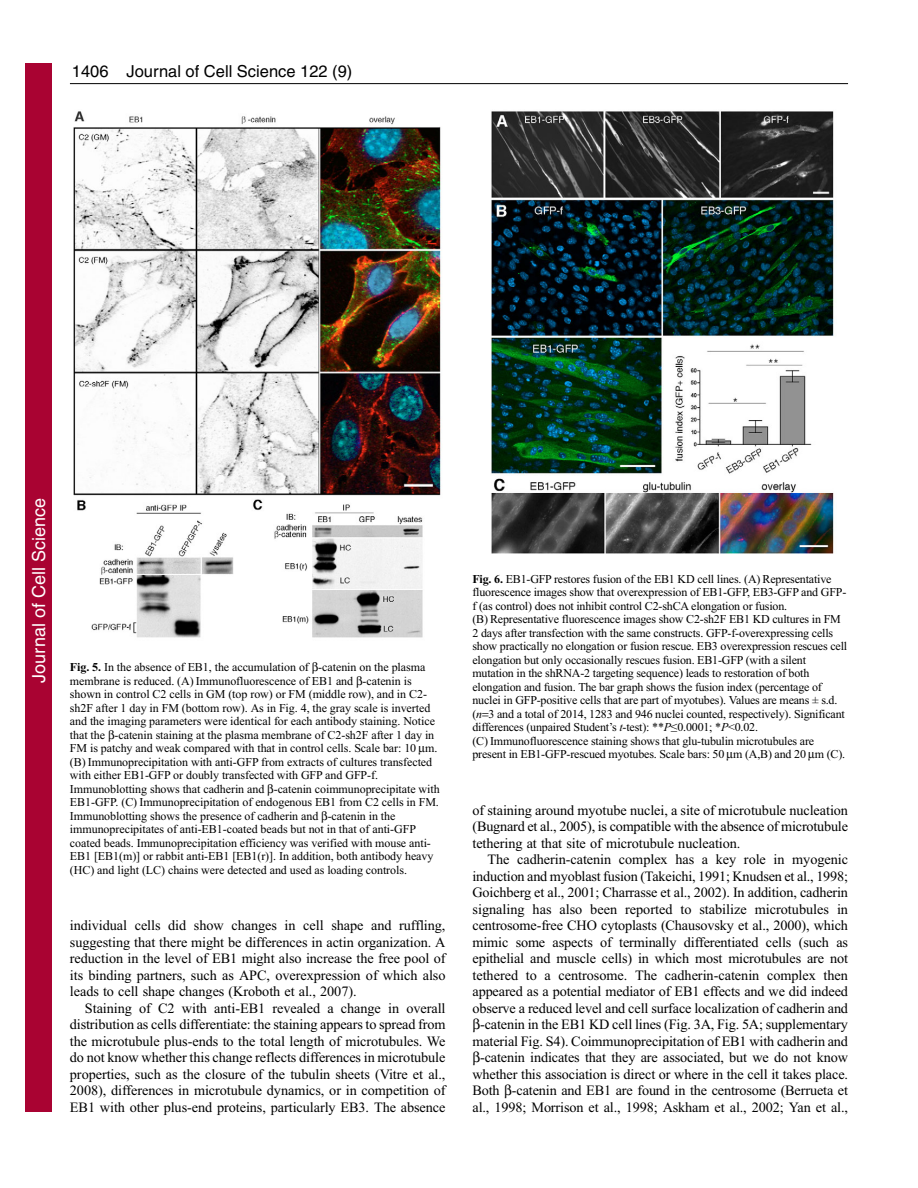
<style>
.page{position:relative;width:918px;height:1188px;background:#fff}
.page>*{position:absolute;margin:0;border:0;box-sizing:border-box;transform-origin:0 0}
.t1{font:18px "Helvetica";color:#fff}
.t2{font:16.5px "Helvetica";color:#000}
.t3{font:14.25px/16.5px "Times New Roman";letter-spacing:-.01em;color:#000;text-align:justify}
.t4{font:12px/13.5px "Times New Roman";letter-spacing:-.005em;color:#000}
.s1{font-weight:700}
.s2{font-style:italic}
</style>
<div class="page">
<hr style="left:70px;top:83px;width:778px;height:1px;background:#000">
<img style="left:73px;top:111px;width:368px;height:527px">
<img style="left:490px;top:111px;width:344px;height:443px">
<div style="left:26px;top:64px;width:26px;height:1048px;background:#a90332"></div>
<h2 class="t2" style="left:72px;top:65px;width:38px">1406</h2>
<h2 class="t2" style="left:127px;top:65px;width:227px">Journal of Cell Science 122 (9)</h2>
<h1 class="t1" style="left:28px;top:683px;width:186px;rotate:-90deg">Journal of Cell Science</h1>
<p class="t4" style="left:70px;top:662px;width:371px"><span class="s1">Fig. 5.</span> In the absence of EB1, the accumulation of -catenin on the plasma membrane is reduced. (A) Immunofluorescence of EB1 and -catenin is shown in control C2 cells in GM (top row) or FM (middle row), and in C2- sh2F after 1 day in FM (bottom row). As in Fig. 4, the gray scale is inverted and the imaging parameters were identical for each antibody staining. Notice that the -catenin staining at the plasma membrane of C2-sh2F after 1 day in FM is patchy and weak compared with that in control cells. Scale bar: 10 m. (B) Immunoprecipitation with anti-GFP from extracts of cultures transfected with either EB1-GFP or doubly transfected with GFP and GFP-f.<br>Immunoblotting shows that cadherin and -catenin coimmunoprecipitate with EB1-GFP. (C) Immunoprecipitation of endogenous EB1 from C2 cells in FM.<br>Immunoblotting shows the presence of cadherin and -catenin in the immunoprecipitates of anti-EB1-coated beads but not in that of anti-GFP coated beads. Immunoprecipitation efficiency was verified with mouse anti-EB1 [EB1(m)] or rabbit anti-EB1 [EB1(r)]. In addition, both antibody heavy (HC) and light (LC) chains were detected and used as loading controls.</p>
<p class="t3" style="left:70px;top:918px;width:377px">individual cells did show changes in cell shape and ruffling, suggesting that there might be differences in actin organization. A reduction in the level of EB1 might also increase the free pool of its binding partners, such as APC, overexpression of which also leads to cell shape changes (Kroboth et al., 2007).</p>
<p class="t3" style="left:70px;top:1001px;width:377px;text-indent:15px">Staining of C2 with anti-EB1 revealed a change in overall distribution as cells differentiate: the staining appears to spread from the microtubule plus-ends to the total length of microtubules. We do not know whether this change reflects differences in microtubule properties, such as the closure of the tubulin sheets (Vitre et al., 2008), differences in microtubule dynamics, or in competition of EB1 with other plus-end proteins, particularly EB3. The absence</p>
<p class="t4" style="left:472px;top:573px;width:376px"><span class="s1">Fig. 6.</span> EB1-GFP restores fusion of the EB1 KD cell lines. (A) Representative fluorescence images show that overexpression of EB1-GFP, EB3-GFP and GFP&shy;f (as control) does not inhibit control C2-shCA elongation or fusion.<br>(B) Representative fluorescence images show C2-sh2F EB1 KD cultures in FM 2 days after transfection with the same constructs. GFP-f-overexpressing cells show practically no elongation or fusion rescue. EB3 overexpression rescues cell elongation but only occasionally rescues fusion. EB1-GFP (with a silent mutation in the shRNA-2 targeting sequence) leads to restoration of both elongation and fusion. The bar graph shows the fusion index (percentage of nuclei in GFP-positive cells that are part of myotubes). Values are means ± s.d. (<span class="s2">n</span> 3 and a total of 2014, 1283 and 946 nuclei counted, respectively). Significant differences (unpaired Student’s <span class="s2">t</span>-test): **<span class="s2">P</span>≤0.0001; *<span class="s2">P</span>&lt;0.02.<br>(C) Immunofluorescence staining shows that glu-tubulin microtubules are present in EB1-GFP-rescued myotubes. Scale bars: 50 m (A,B) and 20 m (C).</p>
<p class="t3" style="left:472px;top:803px;width:377px">of staining around myotube nuclei, a site of microtubule nucleation (Bugnard et al., 2005), is compatible with the absence of microtubule tethering at that site of microtubule nucleation.</p>
<p class="t3" style="left:472px;top:852px;width:377px;text-align:right">The cadherin-catenin complex has a key role in myogenic induction and myoblast fusion (Takeichi, 1991; Knudsen et al., 1998; Goichberg et al., 2001; Charrasse et al., 2002). In addition, cadherin signaling has also been reported to stabilize microtubules in centrosome-free CHO cytoplasts (Chausovsky et al., 2000), which mimic some aspects of terminally differentiated cells (such as epithelial and muscle cells) in which most microtubules are not tethered to a centrosome. The cadherin-catenin complex then appeared as a potential mediator of EB1 effects and we did indeed observe a reduced level and cell surface localization of cadherin and -catenin in the EB1 KD cell lines (Fig. 3A, Fig. 5A; supplementary material Fig. S4). Coimmunoprecipitation of EB1 with cadherin and -catenin indicates that they are associated, but we do not know whether this association is direct or where in the cell it takes place.<br>Both -catenin and EB1 are found in the centrosome (Berrueta et al., 1998; Morrison et al., 1998; Askham et al., 2002; Yan et al.,</p>
</div>
